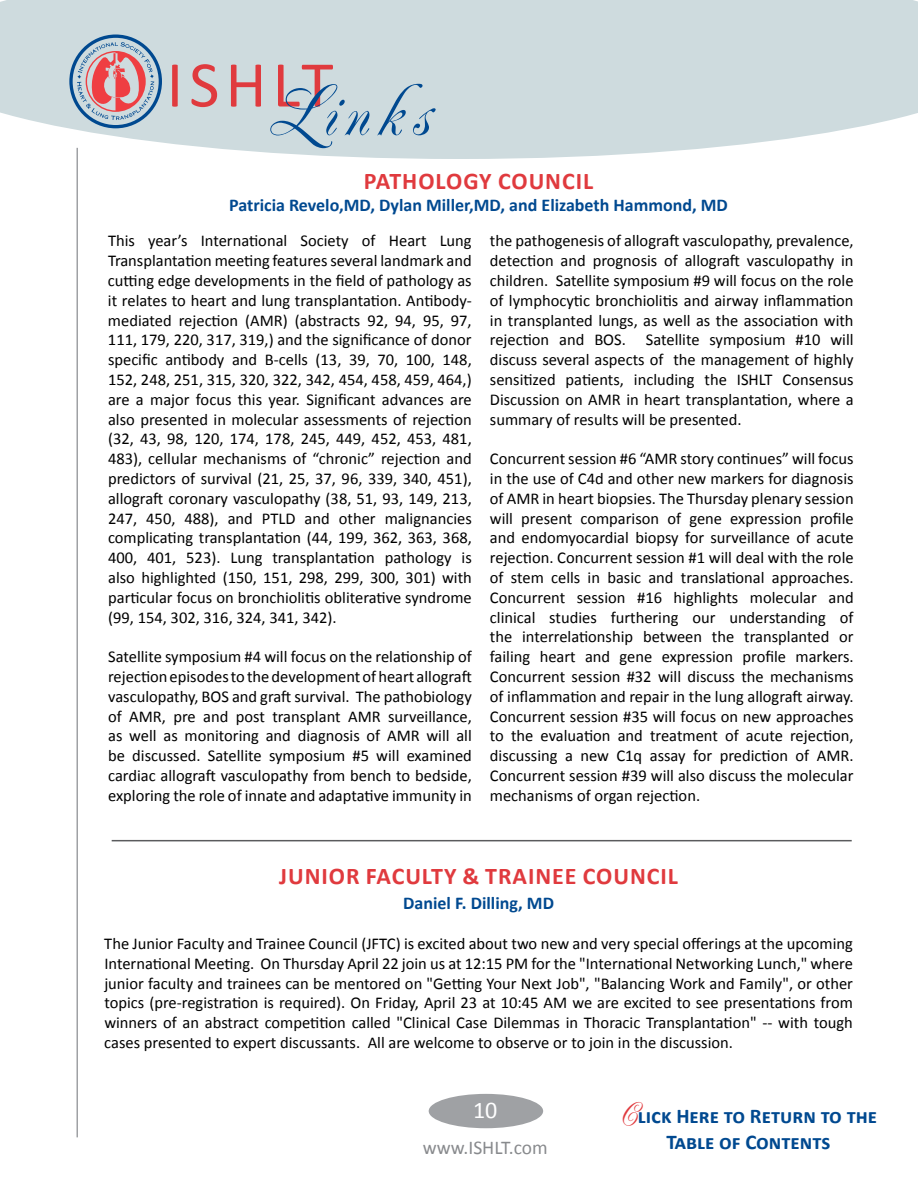
<style>
.page{position:relative;width:918px;height:1188px;background:#fff}
.page>*{position:absolute;margin:0;border:0;box-sizing:border-box;transform-origin:0 0}
.t1{font:66px "Calibri";letter-spacing:.09em;color:#e03a3e}
.t2{font:700 24px "Calibri";letter-spacing:.03em;color:#e03a3e}
.t3{font:24px "Calibri";color:#fff}
.t4{font:700 21px/25.2px "Calibri";color:#004990;text-align:center}
.t5{font:19.5px "Calibri";color:#888a8d}
.t6{font:700 18px "Calibri";color:#004990}
.t7{font:16.5px/19.8px "Calibri";color:#000;text-align:justify}
.s1{font-family:"Renaissance";font-size:72px;color:#004990}
.s2{font-family:"Renaissance";font-weight:400;font-size:30px;color:#e03a3e}
</style>
<div class="page">
<div style="left:429px;top:1094px;width:114px;height:34px;background:#9fa1a4;border-radius:50%"></div>
<svg style="left:0;top:0;width:918px;height:159px;background:#d2dee1"></svg>
<hr style="left:76px;top:148px;width:2px;height:989px;background:#9fa1a4">
<svg style="left:69px;top:34px;width:93px;height:94px;background:#b7a8b5"></svg>
<hr style="left:112px;top:840px;width:740px;height:1px;background:#5a5b5d">
<h1 class="t1" style="left:167px;top:44px;width:263px">ISHLT<span class="s1">Links</span></h1>
<h2 class="t2" style="left:364px;top:166px;width:28px">Pathology</h2>
<h2 class="t2" style="left:498px;top:166px;width:28px">Council</h2>
<p class="t6" style="left:229px;top:193px;width:500px">Patricia Revelo,MD, Dylan Miller,MD, and Elizabeth Hammond, MD</p>
<p class="t7" style="left:108px;top:230px;width:365px">This year’s International Society of Heart Lung Transplantation meeting features several landmark and cutting edge developments in the field of pathology as it relates to heart and lung transplantation. Antibody&shy;mediated rejection (AMR) (abstracts 92, 94, 95, 97, 111, 179, 220, 317, 319,) and the significance of donor specific antibody and B-cells (13, 39, 70, 100, 148, 152, 248, 251, 315, 320, 322, 342, 454, 458, 459, 464,) are a major focus this year. Significant advances are also presented in molecular assessments of rejection (32, 43, 98, 120, 174, 178, 245, 449, 452, 453, 481, 483), cellular mechanisms of “chronic” rejection and predictors of survival (21, 25, 37, 96, 339, 340, 451), allograft coronary vasculopathy (38, 51, 93, 149, 213, 247, 450, 488), and PTLD and other malignancies complicating transplantation (44, 199, 362, 363, 368, 400, 401, 523). Lung transplantation pathology is also highlighted (150, 151, 298, 299, 300, 301) with particular focus on bronchiolitis obliterative syndrome (99, 154, 302, 316, 324, 341, 342).</p>
<p class="t7" style="left:108px;top:646px;width:365px">Satellite symposium #4 will focus on the relationship of rejectionepisodestothedevelopmentofheart allograft vasculopathy, BOS and graft survival. The pathobiology of AMR, pre and post transplant AMR surveillance, as well as monitoring and diagnosis of AMR will all be discussed. Satellite symposium #5 will examined cardiac allograft vasculopathy from bench to bedside, exploring the role of innate and adaptative immunity in</p>
<p class="t7" style="left:490px;top:230px;width:365px">the pathogenesis of allograft vasculopathy, prevalence, detection and prognosis of allograft vasculopathy in children. Satellite symposium #9 will focus on the role of lymphocytic bronchiolitis and airway inflammation in transplanted lungs, as well as the association with rejection and BOS. Satellite symposium #10 will discuss several aspects of the management of highly sensitized patients, including the ISHLT Consensus Discussion on AMR in heart transplantation, where a summary of results will be presented.</p>
<p class="t7" style="left:490px;top:448px;width:365px">Concurrent session #6 “AMR story continues” will focus in the use of C4d and other new markers for diagnosis of AMR in heart biopsies. The Thursday plenary session will present comparison of gene expression profile and endomyocardial biopsy for surveillance of acute rejection. Concurrent session #1 will deal with the role of stem cells in basic and translational approaches.<br>Concurrent session #16 highlights molecular and clinical studies furthering our understanding of the interrelationship between the transplanted or failing heart and gene expression profile markers.<br>Concurrent session #32 will discuss the mechanisms of inflammation and repair in the lung allograft airway.<br>Concurrent session #35 will focus on new approaches to the evaluation and treatment of acute rejection, discussing a new C1q assay for prediction of AMR.<br>Concurrent session #39 will also discuss the molecular mechanisms of organ rejection.</p>
<h2 class="t2" style="left:279px;top:861px;width:24px">Junior</h2>
<h2 class="t2" style="left:366px;top:861px;width:25px">Faculty</h2>
<h2 class="t2" style="left:462px;top:861px;width:50px">&amp; Trainee</h2>
<h2 class="t2" style="left:583px;top:861px;width:28px">Council</h2>
<p class="t6" style="left:403px;top:892px;width:152px">Daniel F. Dilling, MD</p>
<p class="t7" style="left:104px;top:933px;width:750px">The Junior Faculty and Trainee Council (JFTC) is excited about two new and very special offerings at the upcoming International Meeting. On Thursday April 22 join us at 12:15 PM for the "International Networking Lunch," where junior faculty and trainees can be mentored on "Getting Your Next Job", "Balancing Work and Family", or other topics (pre-registration is required). On Friday, April 23 at 10:45 AM we are excited to see presentations from winners of an abstract competition called "Clinical Case Dilemmas in Thoracic Transplantation" -- with tough cases presented to expert discussants. All are welcome to observe or to join in the discussion.</p>
<h2 class="t3" style="left:473px;top:1096px;width:26px">10</h2>
<p class="t5" style="left:423px;top:1136px;width:126px">www.ISHLT.com</p>
<p class="t4" style="left:620px;top:1103px;width:259px"><span class="s2">C</span>lick Here to Return to the<br>Table of Contents</p>
</div>
